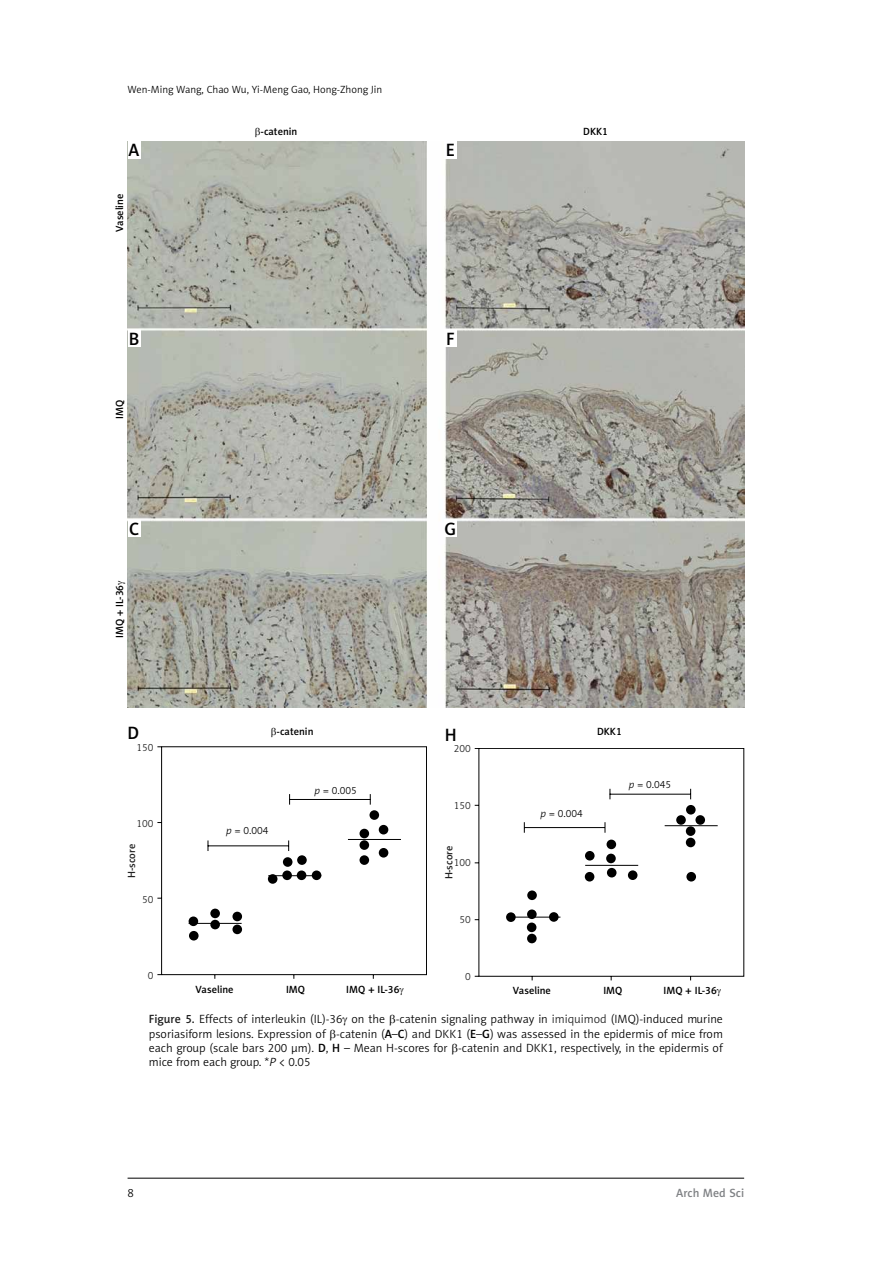
<style>
.page{position:relative;width:893px;height:1263px;background:#fff}
.page>*{position:absolute;margin:0;border:0;box-sizing:border-box;transform-origin:0 0}
.t1{font:18px "Naomi Sans EFN Medium";color:#000}
.t2{font:12px/14.4px "Naomi Sans EFN Light";color:#000;text-align:justify}
.t3{font:12px "Naomi Sans EFN Medium";color:#808285}
.t4{font:10.5px "Naomi Sans EFN Medium";color:#000}
.t5{font:10.5px "Naomi Sans EFN Light";color:#000}
.t6{font:10.5px "Naomi Sans EFN Light";color:#212121}
.t7{font:10.5px "Naomi Sans EFN Medium";color:#212121}
.s1{font-style:italic}
.s2{font-family:"Naomi Sans EFN Medium";color:#212121}
.s3{color:#212121}
.s4{font-family:"Naomi Sans EFN Medium"}
</style>
<div class="page">
<hr style="left:128px;top:1178px;width:616px;height:1px;background:#000">
<img style="left:128px;top:141px;width:616px;height:567px">
<div style="left:128px;top:141px;width:13px;height:17px;background:#fff"></div>
<div style="left:444px;top:141px;width:13px;height:17px;background:#fff"></div>
<div style="left:128px;top:329px;width:13px;height:18px;background:#fff"></div>
<div style="left:444px;top:329px;width:13px;height:18px;background:#fff"></div>
<div style="left:128px;top:520px;width:13px;height:17px;background:#fff"></div>
<div style="left:444px;top:520px;width:13px;height:17px;background:#fff"></div>
<svg style="left:157px;top:746px;width:270px;height:233px"></svg>
<div style="left:369px;top:810px;width:10px;height:10px;background:#000;border-radius:50%"></div>
<div style="left:379px;top:825px;width:9px;height:9px;background:#000;border-radius:50%"></div>
<div style="left:359px;top:829px;width:10px;height:9px;background:#000;border-radius:50%"></div>
<div style="left:359px;top:840px;width:10px;height:10px;background:#000;border-radius:50%"></div>
<div style="left:359px;top:855px;width:10px;height:10px;background:#000;border-radius:50%"></div>
<div style="left:379px;top:848px;width:9px;height:9px;background:#000;border-radius:50%"></div>
<div style="left:283px;top:857px;width:9px;height:10px;background:#000;border-radius:50%"></div>
<div style="left:297px;top:855px;width:10px;height:10px;background:#000;border-radius:50%"></div>
<div style="left:268px;top:874px;width:9px;height:10px;background:#000;border-radius:50%"></div>
<div style="left:189px;top:931px;width:10px;height:9px;background:#000;border-radius:50%"></div>
<div style="left:189px;top:916px;width:9px;height:10px;background:#000;border-radius:50%"></div>
<div style="left:210px;top:908px;width:10px;height:10px;background:#000;border-radius:50%"></div>
<div style="left:210px;top:920px;width:10px;height:9px;background:#000;border-radius:50%"></div>
<div style="left:232px;top:912px;width:10px;height:9px;background:#000;border-radius:50%"></div>
<div style="left:232px;top:924px;width:10px;height:10px;background:#000;border-radius:50%"></div>
<div style="left:282px;top:870px;width:10px;height:10px;background:#000;border-radius:50%"></div>
<div style="left:297px;top:870px;width:9px;height:10px;background:#000;border-radius:50%"></div>
<div style="left:312px;top:870px;width:9px;height:10px;background:#000;border-radius:50%"></div>
<hr style="left:189px;top:923px;width:53px;height:1px;background:#000">
<hr style="left:268px;top:875px;width:53px;height:1px;background:#000">
<hr style="left:348px;top:839px;width:53px;height:1px;background:#000">
<hr style="left:208px;top:845px;width:81px;height:1px;background:#000">
<hr style="left:289px;top:799px;width:81px;height:1px;background:#000">
<svg style="left:475px;top:748px;width:269px;height:232px"></svg>
<div style="left:686px;top:805px;width:10px;height:9px;background:#000;border-radius:50%"></div>
<div style="left:695px;top:815px;width:10px;height:10px;background:#000;border-radius:50%"></div>
<div style="left:676px;top:815px;width:10px;height:10px;background:#000;border-radius:50%"></div>
<div style="left:686px;top:838px;width:9px;height:9px;background:#000;border-radius:50%"></div>
<div style="left:686px;top:872px;width:10px;height:9px;background:#000;border-radius:50%"></div>
<div style="left:686px;top:826px;width:9px;height:10px;background:#000;border-radius:50%"></div>
<div style="left:585px;top:851px;width:10px;height:9px;background:#000;border-radius:50%"></div>
<div style="left:606px;top:840px;width:10px;height:9px;background:#000;border-radius:50%"></div>
<div style="left:585px;top:872px;width:9px;height:9px;background:#000;border-radius:50%"></div>
<div style="left:527px;top:934px;width:10px;height:9px;background:#000;border-radius:50%"></div>
<div style="left:506px;top:912px;width:10px;height:10px;background:#000;border-radius:50%"></div>
<div style="left:527px;top:890px;width:10px;height:10px;background:#000;border-radius:50%"></div>
<div style="left:527px;top:909px;width:10px;height:10px;background:#000;border-radius:50%"></div>
<div style="left:549px;top:912px;width:10px;height:10px;background:#000;border-radius:50%"></div>
<div style="left:527px;top:922px;width:9px;height:10px;background:#000;border-radius:50%"></div>
<div style="left:606px;top:854px;width:10px;height:9px;background:#000;border-radius:50%"></div>
<div style="left:607px;top:868px;width:9px;height:9px;background:#000;border-radius:50%"></div>
<div style="left:628px;top:870px;width:9px;height:10px;background:#000;border-radius:50%"></div>
<hr style="left:507px;top:917px;width:53px;height:1px;background:#000">
<hr style="left:585px;top:865px;width:53px;height:1px;background:#000">
<hr style="left:665px;top:825px;width:53px;height:1px;background:#000">
<hr style="left:524px;top:827px;width:81px;height:1px;background:#000">
<hr style="left:610px;top:794px;width:81px;height:1px;background:#000">
<p class="t5" style="left:128px;top:83px;width:256px">Wen-Ming Wang, Chao Wu, Yi-Meng Gao, Hong-Zhong Jin</p>
<p class="t4" style="left:260px;top:125px;width:38px">-catenin</p>
<p class="t4" style="left:583px;top:125px;width:26px">DKK1</p>
<h1 class="t1" style="left:129px;top:140px;width:12px">A</h1>
<h1 class="t1" style="left:446px;top:140px;width:11px">E</h1>
<p class="t4" style="left:114px;top:232px;width:40px;rotate:-90deg">Vaseline</p>
<h1 class="t1" style="left:129px;top:328px;width:12px">B</h1>
<h1 class="t1" style="left:446px;top:328px;width:10px">F</h1>
<p class="t4" style="left:114px;top:419px;width:21px;rotate:-90deg">IMQ</p>
<h1 class="t1" style="left:129px;top:518px;width:12px">C</h1>
<h1 class="t1" style="left:445px;top:518px;width:13px">G</h1>
<p class="t4" style="left:114px;top:638px;width:55px;rotate:-90deg">IMQ + IL-36</p>
<h1 class="t1" style="left:128px;top:722px;width:13px">D</h1>
<h1 class="t1" style="left:445px;top:724px;width:13px">H</h1>
<p class="t6" style="left:137px;top:741px;width:19px">150</p>
<p class="t4" style="left:277px;top:725px;width:38px">-catenin</p>
<p class="t4" style="left:597px;top:725px;width:26px">DKK1</p>
<p class="t6" style="left:454px;top:743px;width:19px">200</p>
<p class="t6" style="left:137px;top:817px;width:19px">100</p>
<p class="t5" style="left:226px;top:824px;width:44px"><span class="s1">p</span> = 0.004</p>
<p class="t5" style="left:315px;top:784px;width:44px"><span class="s1">p</span> = 0.005</p>
<p class="t6" style="left:454px;top:800px;width:19px">150</p>
<p class="t7" style="left:125px;top:878px;width:35px;rotate:-90deg">H-score</p>
<p class="t7" style="left:443px;top:879px;width:35px;rotate:-90deg">H-score</p>
<p class="t6" style="left:454px;top:857px;width:19px">100</p>
<p class="t6" style="left:142px;top:893px;width:13px">50</p>
<p class="t6" style="left:460px;top:914px;width:13px">50</p>
<p class="t5" style="left:540px;top:807px;width:44px"><span class="s1">p</span> = 0.004</p>
<p class="t5" style="left:629px;top:779px;width:44px"><span class="s1">p</span> = 0.045</p>
<p class="t6" style="left:148px;top:969px;width:7px">0</p>
<p class="t6" style="left:465px;top:971px;width:7px">0</p>
<p class="t4" style="left:195px;top:983px;width:40px">Vaseline</p>
<p class="t4" style="left:286px;top:983px;width:21px">IMQ</p>
<p class="t4" style="left:346px;top:983px;width:55px">IMQ + IL-36</p>
<p class="t4" style="left:513px;top:984px;width:40px">Vaseline</p>
<p class="t4" style="left:603px;top:984px;width:21px">IMQ</p>
<p class="t4" style="left:664px;top:984px;width:55px">IMQ + IL-36</p>
<p class="t2" style="left:149px;top:1012px;width:576px"><span class="s2">Figure 5.</span> Effects of interleukin (IL)-36 on the -catenin signaling pathway in <span class="s3">imiquimod</span> (IMQ)-induced murine psoriasiform lesions. Expression of -catenin (<span class="s4">A</span>–<span class="s4">C</span>) and DKK1 (<span class="s4">E</span>–<span class="s4">G</span>) was assessed in the epidermis of mice from each group (scale bars 200 µm). <span class="s4">D</span>, <span class="s4">H</span> – Mean H-scores for -catenin and DKK1, respectively, in the epidermis of mice from each group. *<span class="s1">P</span> &lt; 0.05</p>
<p class="t2" style="left:128px;top:1186px;width:8px">8</p>
<p class="t3" style="left:676px;top:1186px;width:69px">Arch Med Sci</p>
</div>
